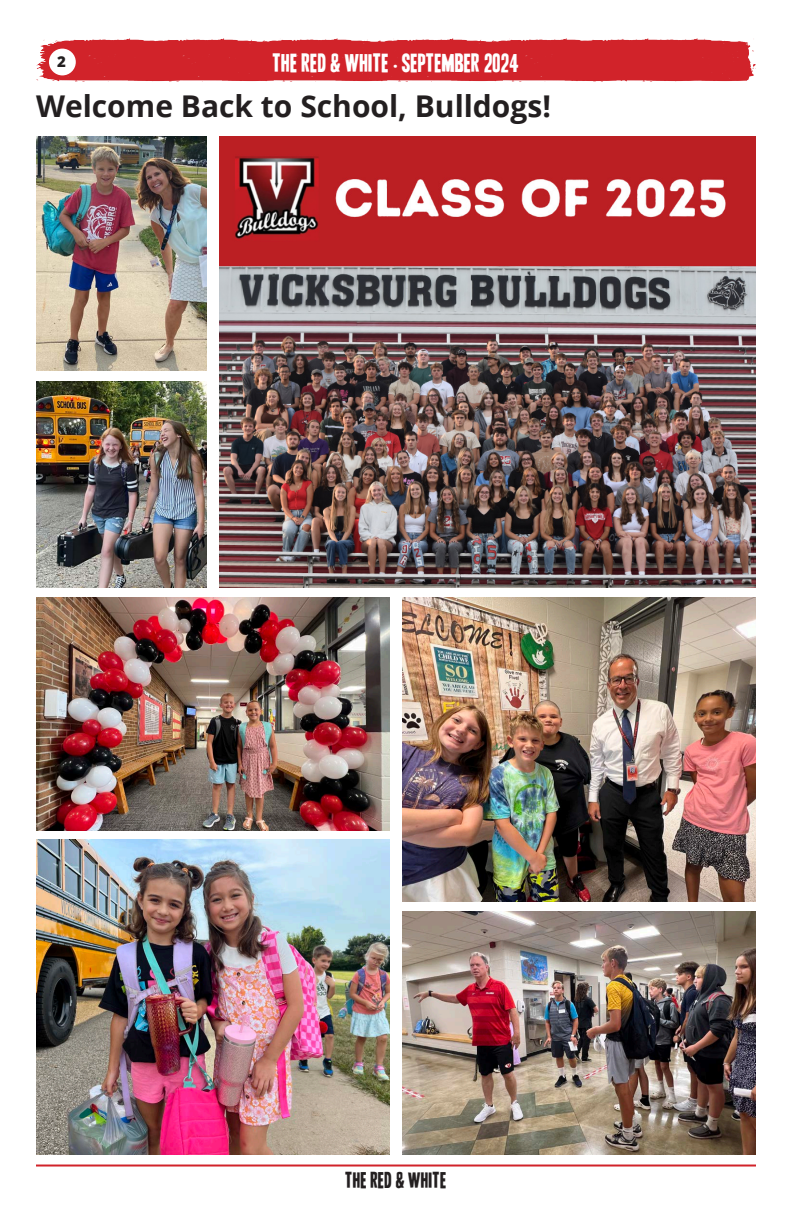
<style>
.page{position:relative;width:792px;height:1224px;background:#fff}
.page>*{position:absolute;margin:0;border:0;box-sizing:border-box;transform-origin:0 0}
.t1{font:700 30px "Open Sans";color:#231f20}
.t2{font:23px "Vivela Rivoluzione Vivela Rivoluz";color:#fff}
.t3{font:20px "Vivela Rivoluzione Vivela Rivoluz";color:#231f20}
.t4{font:800 15px "Open Sans";color:#231f20}
.s1{font-family:"Open Sans";font-weight:800;font-size:16px}
</style>
<div class="page">
<hr style="left:36px;top:1165px;width:720px;height:2px;background:#d1232a">
<img style="left:36px;top:38px;width:720px;height:44px">
<div style="left:49px;top:49px;width:27px;height:26px;background:#fff;border-radius:50%"></div>
<img style="left:219px;top:137px;width:537px;height:450px">
<img style="left:36px;top:597px;width:354px;height:234px">
<img style="left:36px;top:137px;width:171px;height:233px">
<img style="left:36px;top:382px;width:171px;height:205px">
<img style="left:402px;top:597px;width:354px;height:304px">
<img style="left:402px;top:911px;width:354px;height:244px">
<img style="left:36px;top:840px;width:354px;height:315px">
<p class="t2" style="left:273px;top:53px;width:248px">THE RED &amp; WHITE <span class="s1">·</span> SEPTEMBER 2024</p>
<p class="t4" style="left:57px;top:50px;width:10px">2</p>
<p class="t1" style="left:36px;top:85px;width:516px">Welcome Back to School, Bulldogs!</p>
<p class="t3" style="left:345px;top:1171px;width:103px">THE RED &amp; WHITE</p>
</div>
